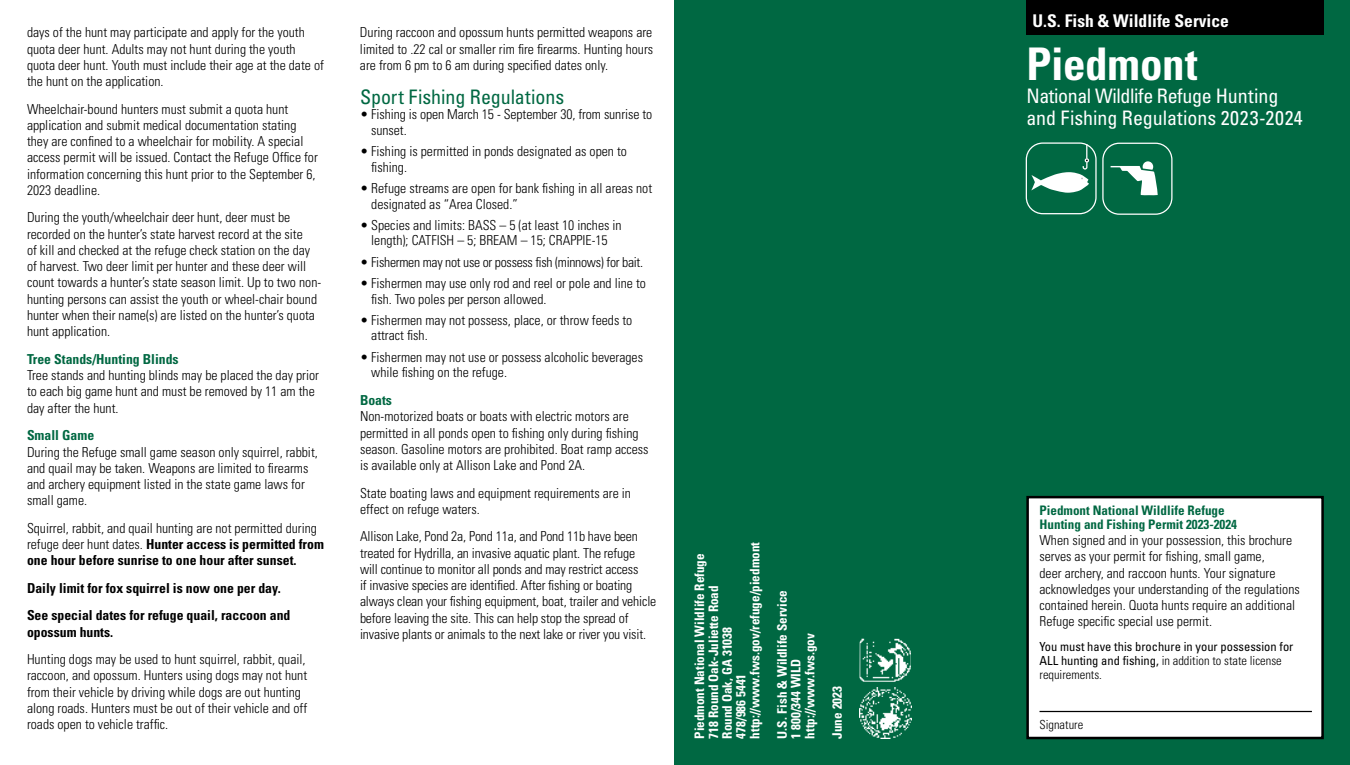
<style>
.page{position:relative;width:1350px;height:765px;background:#fff}
.page>*{position:absolute;margin:0;border:0;box-sizing:border-box;transform-origin:0 0}
.t1{font:700 condensed 45px "Univers LT Std";letter-spacing:-.005em;color:#fff}
.t2{font:condensed 20px/22.5px "Univers LT Std";letter-spacing:-.005em;color:#fff}
.t3{font:condensed 20px "Univers LT Std";letter-spacing:-.005em;color:#006842}
.t4{font:700 condensed 17.5px "Univers LT Std";color:#fff}
.t5{font:300 condensed 13.75px/16.2px "Univers LT Std";color:#000}
.t6{font:700 condensed 13.75px/16.2px "Univers LT Std";color:#000}
.t7{font:300 condensed 13.75px "Univers LT Std";letter-spacing:-.02em;color:#000}
.t8{font:700 condensed 13.75px "Univers LT Std";color:#006842}
.t9{font:700 condensed 13.12px/13.8px "Univers LT Std";color:#fff}
.t10{font:700 condensed 13.12px/14.4px "Univers LT Std";color:#006842}
.t11{font:condensed 12.5px/13.8px "Univers LT Std";color:#000}
.t12{font:300 condensed 12.5px "Univers LT Std";color:#000}
.s1{font-weight:700}
.s2{font-weight:300}
</style>
<div class="page">
<div style="left:674px;top:0;width:676px;height:765px;background:#006842"></div>
<div style="left:1028px;top:497px;width:295px;height:241px;background:#fff"></div>
<hr style="left:1040px;top:711px;width:272px;height:1px;background:#000">
<div style="left:1026px;top:496px;width:298px;height:243px;border:2px solid #000"></div>
<div style="left:1026px;top:0;width:297px;height:35px;background:#000"></div>
<img style="left:860px;top:687px;width:51px;height:52px">
<img style="left:860px;top:639px;width:51px;height:43px">
<div style="left:1026px;top:142px;width:71px;height:72px;border:1px solid #fff;border-radius:16px"></div>
<svg style="left:1031px;top:144px;width:58px;height:49px"></svg>
<div style="left:1102px;top:143px;width:71px;height:72px;border:1px solid #fff;border-radius:16px"></div>
<svg style="left:1111px;top:161px;width:47px;height:34px"></svg>
<p class="t5" style="left:27px;top:24px;width:298px">days of the hunt may participate and apply for the youth quota deer hunt. Adults may not hunt during the youth quota deer hunt. Youth must include their age at the date of the hunt on the application.</p>
<p class="t5" style="left:27px;top:101px;width:292px">Wheelchair-bound hunters must submit a quota hunt application and submit medical documentation stating they are confned to a wheelchair for mobility. A special access permit will be issued. Contact the Refuge Offce for information concerning this hunt prior to the September 6, 2023 deadline.</p>
<p class="t5" style="left:27px;top:209px;width:296px">During the youth/wheelchair deer hunt, deer must be recorded on the hunter’s state harvest record at the site<br>of kill and checked at the refuge check station on the day of harvest. Two deer limit per hunter and these deer will count towards a hunter’s state season limit. Up to two non&shy;hunting persons can assist the youth or wheel-chair bound hunter when their name(s) are listed on the hunter’s quota hunt application.</p>
<h4 class="t8" style="left:27px;top:351px;width:153px">Tree Stands/Hunting Blinds</h4>
<p class="t5" style="left:27px;top:367px;width:294px">Tree stands and hunting blinds may be placed the day prior to each big game hunt and must be removed by 11 am the day after the hunt.</p>
<h4 class="t8" style="left:27px;top:427px;width:69px">Small Game</h4>
<p class="t5" style="left:27px;top:444px;width:292px">During the Refuge small game season only squirrel, rabbit, and quail may be taken. Weapons are limited to frearms and archery equipment listed in the state game laws for small game.</p>
<p class="t5" style="left:27px;top:520px;width:299px">Squirrel, rabbit, and quail hunting are not permitted during refuge deer hunt dates. <span class="s1">Hunter access is permitted from one hour before sunrise to one hour after sunset.</span></p>
<p class="t6" style="left:27px;top:580px;width:255px">Daily limit for fox squirrel is now one per day.</p>
<h4 class="t6" style="left:27px;top:607px;width:265px">See special dates for refuge quail, raccoon and opossum hunts.</h4>
<p class="t5" style="left:27px;top:651px;width:282px">Hunting dogs may be used to hunt squirrel, rabbit, quail, raccoon, and opossum. Hunters using dogs may not hunt from their vehicle by driving while dogs are out hunting along roads. Hunters must be out of their vehicle and off roads open to vehicle traffc.</p>
<p class="t5" style="left:360px;top:25px;width:295px;text-align:justify">During raccoon and opossum hunts permitted weapons are limited to .22 cal or smaller rim fre frearms. Hunting hours are from 6 pm to 6 am during specifed dates only.</p>
<h2 class="t3" style="left:360px;top:84px;width:206px">Sport Fishing Regulations</h2>
<p class="t5" style="left:371px;top:107px;width:283px;line-height:15.6px;text-indent:-11px">• Fishing is open March 15 - September 30, from sunrise to sunset.</p>
<p class="t5" style="left:371px;top:143px;width:257px;line-height:15.6px;text-indent:-11px">• Fishing is permitted in ponds designated as open to fshing.</p>
<p class="t5" style="left:371px;top:180px;width:282px;line-height:15.6px;text-indent:-11px">• Refuge streams are open for bank fshing in all areas not designated as “Area Closed.”</p>
<p class="t5" style="left:360px;top:217px;width:263px;line-height:15.6px;text-align:center">• Species and limits: BASS – 5 (at least 10 inches in length); CATFISH – 5; BREAM – 15; CRAPPIE-15</p>
<p class="t7" style="left:360px;top:254px;width:285px">• Fishermen may not use or possess fsh (minnows) for bait.</p>
<p class="t5" style="left:371px;top:275px;width:276px;line-height:15.6px;text-indent:-11px">• Fishermen may use only rod and reel or pole and line to fsh. Two poles per person allowed.</p>
<p class="t5" style="left:371px;top:312px;width:263px;line-height:15.6px;text-indent:-11px">• Fishermen may not possess, place, or throw feeds to attract fsh.</p>
<p class="t5" style="left:371px;top:349px;width:273px;line-height:15.6px;text-indent:-11px">• Fishermen may not use or possess alcoholic beverages while fshing on the refuge.</p>
<h4 class="t8" style="left:360px;top:392px;width:34px">Boats</h4>
<p class="t5" style="left:360px;top:408px;width:290px">Non-motorized boats or boats with electric motors are permitted in all ponds open to fshing only during fshing season. Gasoline motors are prohibited. Boat ramp access is available only at Allison Lake and Pond 2A.</p>
<p class="t5" style="left:360px;top:485px;width:273px">State boating laws and equipment requirements are in effect on refuge waters.</p>
<p class="t5" style="left:360px;top:528px;width:298px">Allison Lake, Pond 2a, Pond 11a, and Pond 11b have been treated for Hydrilla, an invasive aquatic plant. The refuge will continue to monitor all ponds and may restrict access<br>if invasive species are identifed. After fshing or boating always clean your fshing equipment, boat, trailer and vehicle before leaving the site. This can help stop the spread of invasive plants or animals to the next lake or river you visit.</p>
<p class="t9" style="left:693px;top:739px;width:198px;rotate:-90deg">Piedmont National Wildlife Refuge<br>718 Round Oak-Juliette Road<br>Round Oak, GA 31038<br>478/986 5441 http://www.fws.gov/refuge/piedmont</p>
<p class="t9" style="left:775px;top:739px;width:150px;rotate:-90deg">U.S. Fish &amp; Wildlife Service<br>1 800/344 WILD http://www.fws.gov</p>
<p class="t9" style="left:830px;top:739px;width:54px;rotate:-90deg">June 2023</p>
<p class="t4" style="left:1033px;top:10px;width:198px">U.S. Fish &amp; Wildlife Service</p>
<h1 class="t1" style="left:1026px;top:37px;width:173px">Piedmont</h1>
<h2 class="t2" style="left:1026px;top:84px;width:278px">National Wildlife Refuge Hunting and Fishing Regulations 2023-2024</h2>
<p class="t10" style="left:1040px;top:503px;width:199px">Piedmont National Wildlife Refuge<br>Hunting and Fishing Permit 2023-2024</p>
<p class="t5" style="left:1040px;top:532px;width:262px">When signed and in your possession, this brochure serves as your permit for fshing, small game,<br>deer archery, and raccoon hunts. Your signature acknowledges your understanding of the regulations contained herein. Quota hunts require an additional Refuge specifc special use permit.</p>
<p class="t11" style="left:1040px;top:640px;width:255px">You must have this brochure in your possession for<br>ALL hunting and fshing, <span class="s2">in addition to state license requirements.</span></p>
<p class="t12" style="left:1040px;top:717px;width:45px">Signature</p>
</div>
